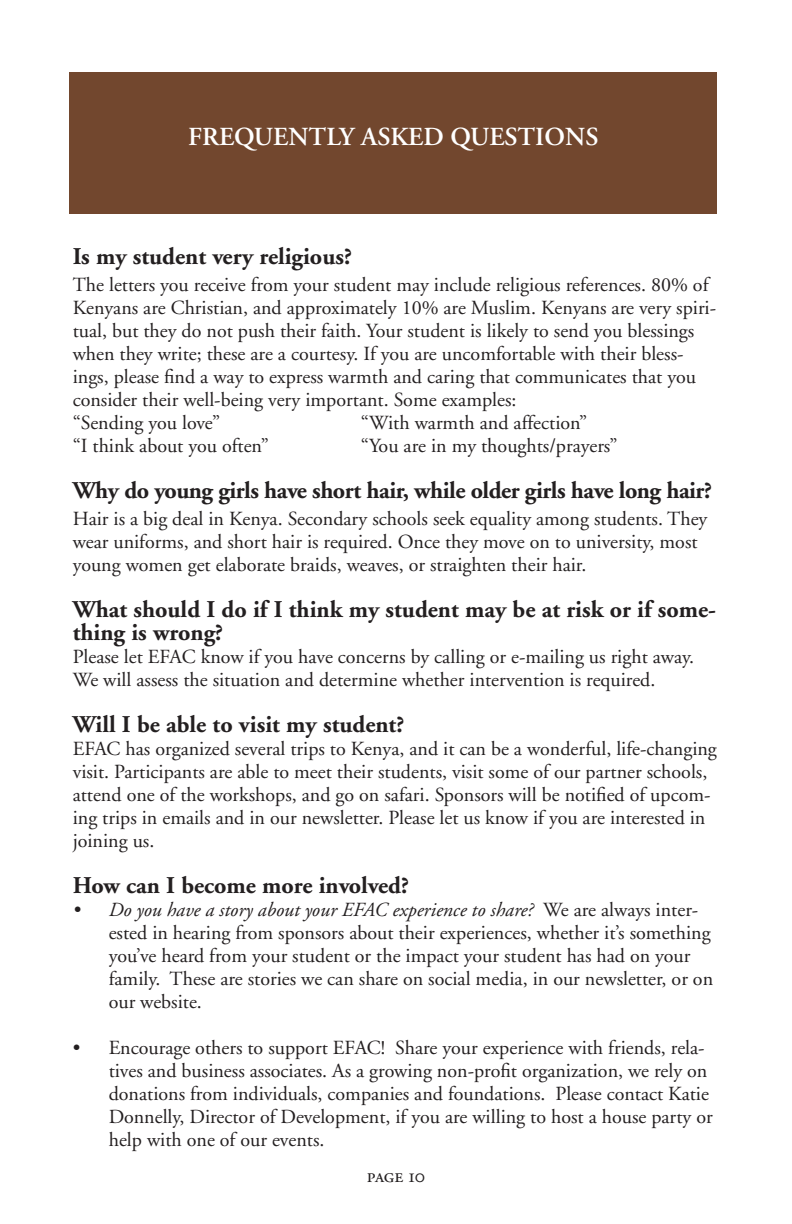
<style>
.page{position:relative;width:792px;height:1224px;background:#fff}
.page>*{position:absolute;margin:0;border:0;box-sizing:border-box;transform-origin:0 0}
.t1{font:600 26px "Adobe Garamond";color:#fff}
.t2{font:700 24px/23px "Adobe Garamond";color:#231f20}
.t3{font:700 24px "Adobe Garamond";letter-spacing:-.02em;color:#231f20}
.t4{font:20px/23px "Adobe Garamond";color:#231f20}
.t5{font:20px "Adobe Garamond Regular SC";letter-spacing:-.01em;color:#231f20}
.s1{font-style:italic}
</style>
<div class="page">
<div style="left:69px;top:72px;width:648px;height:141px;background:#72472e"></div>
<h1 class="t1" style="left:188px;top:123px;width:412px">FREQUENTLY ASKED QUESTIONS</h1>
<p class="t2" style="left:73px;top:245px;width:281px">Is my student very religious?</p>
<p class="t4" style="left:73px;top:273px;width:645px">The letters you receive from your student may include religious references. 80% of Kenyans are Christian, and approximately 10% are Muslim. Kenyans are very spiri&shy;tual, but they do not push their faith. Your student is likely to send you blessings when they write; these are a courtesy. If you are uncomfortable with their bless&shy;ings, please find a way to express warmth and caring that communicates that you consider their well-being very important. Some examples:<br>“Sending you love”</p>
<p class="t4" style="left:361px;top:411px;width:228px">“With warmth and affection”</p>
<p class="t4" style="left:73px;top:434px;width:198px">“I think about you often”</p>
<p class="t4" style="left:361px;top:434px;width:259px">“You are in my thoughts/prayers”</p>
<p class="t3" style="left:73px;top:477px;width:641px">Why do young girls have short hair, while older girls have long hair?</p>
<p class="t4" style="left:73px;top:507px;width:636px">Hair is a big deal in Kenya. Secondary schools seek equality among students. They wear uniforms, and short hair is required. Once they move on to university, most young women get elaborate braids, weaves, or straighten their hair.</p>
<p class="t2" style="left:73px;top:598px;width:645px">What should I do if I think my student may be at risk or if some&shy;thing is wrong?</p>
<p class="t4" style="left:73px;top:645px;width:623px">Please let EFAC know if you have concerns by calling or e-mailing us right away.<br>We will assess the situation and determine whether intervention is required.</p>
<p class="t2" style="left:73px;top:713px;width:333px">Will I be able to visit my student?</p>
<p class="t4" style="left:73px;top:737px;width:646px">EFAC has organized several trips to Kenya, and it can be a wonderful, life-changing visit. Participants are able to meet their students, visit some of our partner schools, attend one of the workshops, and go on safari. Sponsors will be notified of upcom&shy;ing trips in emails and in our newsletter. Please let us know if you are interested in joining us.</p>
<p class="t2" style="left:73px;top:874px;width:338px">How can I become more involved?</p>
<p class="t4" style="left:109px;top:898px;width:606px;text-indent:-36px"><span class="s1">• Do you have a story about your EFAC experience to share?</span> We are always inter&shy;ested in hearing from sponsors about their experiences, whether it’s something you’ve heard from your student or the impact your student has had on your family. These are stories we can share on social media, in our newsletter, or on our website.</p>
<p class="t4" style="left:109px;top:1036px;width:605px;text-indent:-36px">• Encourage others to support EFAC! Share your experience with friends, rela&shy;tives and business associates. As a growing non-profit organization, we rely on donations from individuals, companies and foundations. Please contact Katie Donnelly, Director of Development, if you are willing to host a house party or help with one of our events.</p>
<p class="t5" style="left:367px;top:1165px;width:60px">page 10</p>
</div>
